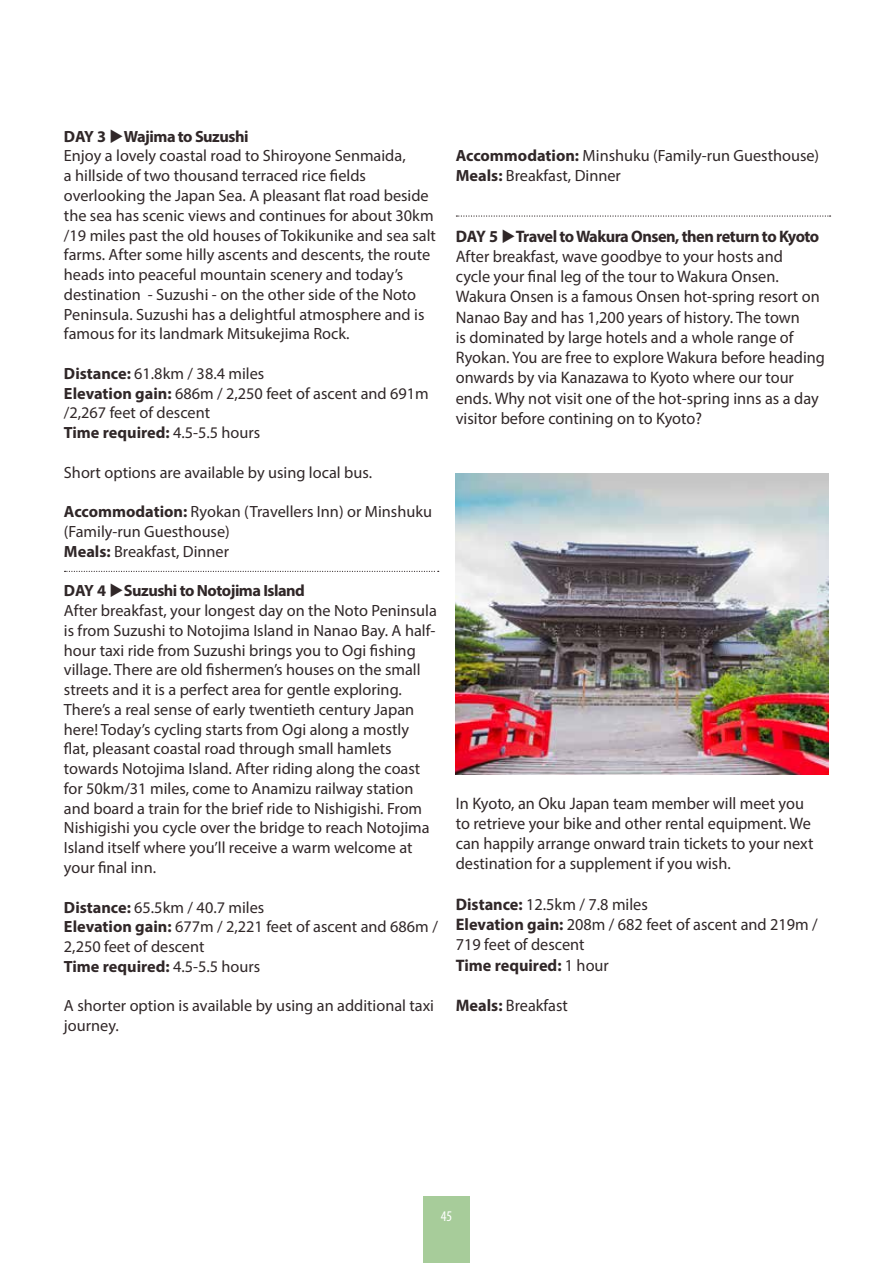
<style>
.page{position:relative;width:893px;height:1263px;background:#fff}
.page>*{position:absolute;margin:0;border:0;box-sizing:border-box;transform-origin:0 0}
.t1{font:16.65px/20.2px "Myriad Pro";color:#302728}
.t2{font:16.35px/19.8px "Myriad Pro";color:#302728}
.t3{font:condensed 14.85px "Myriad Pro";color:#fff}
.s1{font-weight:700}
</style>
<div class="page">
<div style="left:423px;top:1196px;width:47px;height:67px;background:#a7cc9a"></div>
<svg style="left:65px;top:571px;width:374px;height:1px"></svg>
<svg style="left:456px;top:215px;width:375px;height:2px"></svg>
<img style="left:456px;top:474px;width:372px;height:300px">
<p class="t2" style="left:64px;top:126px;width:374px"><span class="s1">DAY 3</span> ◆<span class="s1">Wajima to Suzushi<br></span>Enjoy a lovely coastal road to Shiroyone Senmaida,<br>a hillside of two thousand terraced rice fields overlooking the Japan Sea. A pleasant flat road beside the sea has scenic views and continues for about 30km /19 miles past the old houses of Tokikunike and sea salt farms. After some hilly ascents and descents, the route heads into peaceful mountain scenery and today’s destination - Suzushi - on the other side of the Noto Peninsula. Suzushi has a delightful atmosphere and is famous for its landmark Mitsukejima Rock.</p>
<p class="t2" style="left:64px;top:363px;width:366px"><span class="s1">Distance:</span> 61.8km / 38.4 miles<br><span class="s1">Elevation gain:</span> 686m / 2,250 feet of ascent and 691m /2,267 feet of descent<br><span class="s1">Time required:</span> 4.5-5.5 hours</p>
<p class="t2" style="left:64px;top:462px;width:310px">Short options are available by using local bus.</p>
<p class="t2" style="left:64px;top:502px;width:370px"><span class="s1">Accommodation:</span> Ryokan (Travellers Inn) or Minshuku (Family-run Guesthouse)<br><span class="s1">Meals:</span> Breakfast, Dinner</p>
<p class="t2" style="left:64px;top:581px;width:374px"><span class="s1">DAY 4</span> ◆<span class="s1">Suzushi to Notojima Island<br></span>After breakfast, your longest day on the Noto Peninsula is from Suzushi to Notojima Island in Nanao Bay. A half&shy;hour taxi ride from Suzushi brings you to Ogi fishing village. There are old fishermen’s houses on the small streets and it is a perfect area for gentle exploring.<br>There’s a real sense of early twentieth century Japan here! Today’s cycling starts from Ogi along a mostly flat, pleasant coastal road through small hamlets towards Notojima Island. After riding along the coast for 50km/31 miles, come to Anamizu railway station and board a train for the brief ride to Nishigishi. From Nishigishi you cycle over the bridge to reach Notojima Island itself where you’ll receive a warm welcome at your final inn.</p>
<p class="t2" style="left:64px;top:897px;width:375px"><span class="s1">Distance:</span> 65.5km / 40.7 miles<br><span class="s1">Elevation gain:</span> 677m / 2,221 feet of ascent and 686m / 2,250 feet of descent<br><span class="s1">Time required:</span> 4.5-5.5 hours</p>
<p class="t2" style="left:64px;top:996px;width:372px">A shorter option is available by using an additional taxi journey.</p>
<p class="t2" style="left:456px;top:145px;width:365px"><span class="s1">Accommodation:</span> Minshuku (Family-run Guesthouse)<br><span class="s1">Meals:</span> Breakfast, Dinner</p>
<p class="t1" style="left:456px;top:226px;width:371px"><span class="s1">DAY 5</span> ◆<span class="s1">Travel to Wakura Onsen, then return to Kyoto </span>After breakfast, wave goodbye to your hosts and<br>cycle your final leg of the tour to Wakura Onsen.<br>Wakura Onsen is a famous Onsen hot-spring resort on Nanao Bay and has 1,200 years of history. The town<br>is dominated by large hotels and a whole range of Ryokan. You are free to explore Wakura before heading onwards by via Kanazawa to Kyoto where our tour ends. Why not visit one of the hot-spring inns as a day visitor before contining on to Kyoto?</p>
<p class="t1" style="left:456px;top:793px;width:359px">In Kyoto, an Oku Japan team member will meet you to retrieve your bike and other rental equipment. We can happily arrange onward train tickets to your next destination for a supplement if you wish.</p>
<p class="t1" style="left:456px;top:894px;width:364px"><span class="s1">Distance:</span> 12.5km / 7.8 miles<br><span class="s1">Elevation gain:</span> 208m / 682 feet of ascent and 219m /<br>719 feet of descent<br><span class="s1">Time required:</span> 1 hour</p>
<p class="t1" style="left:456px;top:995px;width:114px"><span class="s1">Meals:</span> Breakfast</p>
<p class="t3" style="left:441px;top:1207px;width:13px">45</p>
</div>
